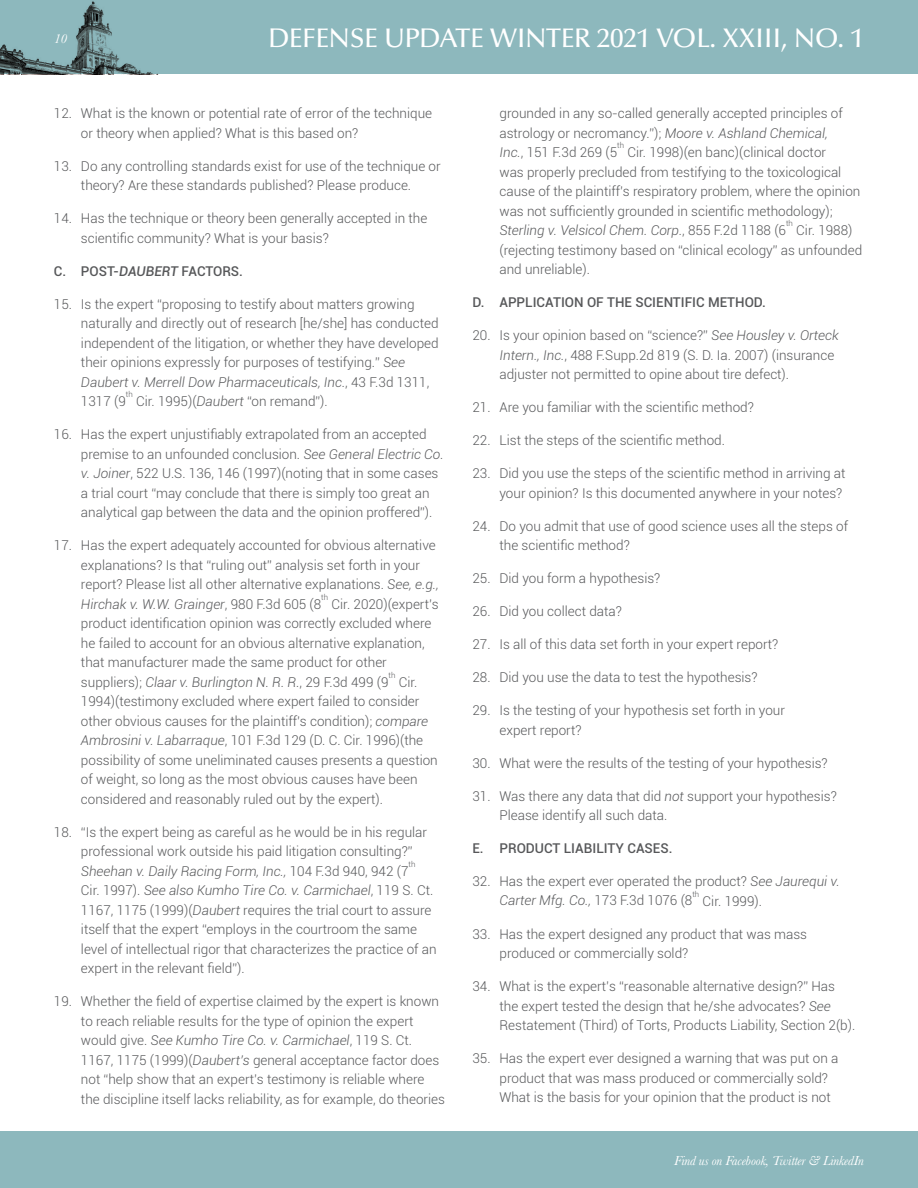
<style>
.page{position:relative;width:918px;height:1188px;background:#fff}
.page>*{position:absolute;margin:0;border:0;box-sizing:border-box;transform-origin:0 0}
.t1{font:500 27px "Optima";letter-spacing:-.01em;color:#fff}
.t2{font:300 13.5px/19.5px "Roboto";color:#57585a}
.t3{font:500 13.5px "Roboto";color:#57585a}
.t4{font:italic 13.5px "Baskerville";letter-spacing:-.01em;color:#fff}
.t5{font:300 7.8px "Roboto";color:#57585a}
.s1{font-style:italic}
</style>
<div class="page">
<div style="left:0;top:1131px;width:918px;height:57px;background:#8db8bd"></div>
<div style="left:0;top:0;width:918px;height:74px;background:#8db8bd"></div>
<img style="left:0;top:1px;width:158px;height:73px">
<p class="t4" style="left:54px;top:29px;width:15px">10</p>
<h1 class="t1" style="left:269px;top:22px;width:597px">DEFENSE UPDATE WINTER 2021 VOL. XXIII, NO. 1</h1>
<p class="t2" style="left:81px;top:103px;width:353px;text-indent:-27px">12. What is the known or potential rate of error of the technique or theory when applied? What is this based on?</p>
<p class="t2" style="left:54px;top:156px;width:388px;text-align:center">13. Do any controlling standards exist for use of the technique or theory? Are these standards published? Please produce.</p>
<p class="t2" style="left:81px;top:208px;width:348px;text-indent:-27px">14. Has the technique or theory been generally accepted in the scientific community? What is your basis?</p>
<p class="t3" style="left:54px;top:261px;width:191px">C. POST-<span class="s1">DAUBERT</span> FACTORS.</p>
<p class="t2" style="left:81px;top:294px;width:359px;text-indent:-27px">15. Is the expert “proposing to testify about matters growing naturally and directly out of research [he/she] has conducted independent of the litigation, or whether they have developed their opinions expressly for purposes of testifying.” <span class="s1">See Daubert v. Merrell Dow Pharmaceuticals, Inc.</span>, 43 F.3d 1311, 1317 (9</p>
<p class="t5" style="left:126px;top:389px;width:8px">th</p>
<p class="t2" style="left:136px;top:391px;width:193px">Cir. 1995)(<span class="s1">Daubert</span> “on remand”).</p>
<p class="t2" style="left:81px;top:424px;width:364px;text-indent:-27px">16. Has the expert unjustifiably extrapolated from an accepted premise to an unfounded conclusion. <span class="s1">See General Electric Co. v. Joiner</span>, 522 U.S. 136, 146 (1997)(noting that in some cases a trial court “may conclude that there is simply too great an analytical gap between the data and the opinion proffered”).</p>
<p class="t2" style="left:81px;top:535px;width:359px;text-indent:-27px">17. Has the expert adequately accounted for obvious alternative explanations? Is that “ruling out” analysis set forth in your report? Please list all other alternative explanations. <span class="s1">See, e.g., Hirchak v. W.W. Grainger</span>, 980 F.3d 605 (8</p>
<p class="t5" style="left:321px;top:591px;width:8px">th</p>
<p class="t2" style="left:81px;top:594px;width:359px;text-indent:251px">Cir. 2020)(expert’s product identification opinion was correctly excluded where he failed to account for an obvious alternative explanation, that manufacturer made the same product for other suppliers); <span class="s1">Claar v. Burlington N. R. R.</span>, 29 F.3d 499 (9</p>
<p class="t5" style="left:389px;top:669px;width:8px">th</p>
<p class="t2" style="left:81px;top:672px;width:358px;text-indent:318px">Cir.<br>1994)(testimony excluded where expert failed to consider other obvious causes for the plaintiff’s condition); <span class="s1">compare Ambrosini v. Labarraque</span>, 101 F.3d 129 (D. C. Cir. 1996)(the possibility of some uneliminated causes presents a question of weight, so long as the most obvious causes have been considered and reasonably ruled out by the expert).</p>
<p class="t2" style="left:81px;top:822px;width:348px;text-indent:-27px">18. “Is the expert being as careful as he would be in his regular professional work outside his paid litigation consulting?”<br><span class="s1">Sheehan v. Daily Racing Form, Inc.,</span> 104 F.3d 940, 942 (7</p>
<p class="t5" style="left:409px;top:858px;width:8px">th</p>
<p class="t2" style="left:81px;top:880px;width:357px">Cir. 1997). <span class="s1">See also Kumho Tire Co. v. Carmichael</span>, 119 S. Ct.<br>1167, 1175 (1999)(<span class="s1">Daubert</span> requires the trial court to assure itself that the expert “employs in the courtroom the same level of intellectual rigor that characterizes the practice of an expert in the relevant field”).</p>
<p class="t2" style="left:81px;top:991px;width:366px;text-indent:-27px">19. Whether the field of expertise claimed by the expert is known to reach reliable results for the type of opinion the expert would give. <span class="s1">See Kumho Tire Co. v. Carmichael</span>, 119 S. Ct.<br>1167, 1175 (1999)(<span class="s1">Daubert’s</span> general acceptance factor does not “help show that an expert’s testimony is reliable where the discipline itself lacks reliability, as for example, do theories</p>
<p class="t2" style="left:499px;top:103px;width:345px">grounded in any so-called generally accepted principles of astrology or necromancy.”); <span class="s1">Moore v. Ashland Chemical,<br>Inc.</span>, 151 F.3d 269 (5</p>
<p class="t5" style="left:617px;top:140px;width:8px">th</p>
<p class="t2" style="left:499px;top:142px;width:362px;text-indent:128px">Cir. 1998)(en banc)(clinical doctor<br>was properly precluded from testifying to the toxicological cause of the plaintiff’s respiratory problem, where the opinion was not sufficiently grounded in scientific methodology); <span class="s1">Sterling v. Velsicol Chem. Corp.</span>, 855 F.2d 1188 (6</p>
<p class="t5" style="left:786px;top:218px;width:8px">th</p>
<p class="t2" style="left:499px;top:220px;width:364px;text-indent:297px">Cir. 1988) (rejecting testimony based on “clinical ecology” as unfounded and unreliable).</p>
<p class="t3" style="left:472px;top:293px;width:295px">D. APPLICATION OF THE SCIENTIFIC METHOD.</p>
<p class="t2" style="left:499px;top:325px;width:341px;text-indent:-27px">20. Is your opinion based on “science?” <span class="s1">See Housley v. Orteck<br>Intern., Inc.</span>, 488 F.Supp.2d 819 (S. D. Ia. 2007) (insurance adjuster not permitted to opine about tire defect).</p>
<p class="t2" style="left:472px;top:397px;width:283px">21. Are you familiar with the scientific method?</p>
<p class="t2" style="left:472px;top:430px;width:254px">22. List the steps of the scientific method.</p>
<p class="t2" style="left:472px;top:463px;width:374px;text-align:right">23. Did you use the steps of the scientific method in arriving at your opinion? Is this documented anywhere in your notes?</p>
<p class="t2" style="left:499px;top:516px;width:350px;text-indent:-27px">24. Do you admit that use of good science uses all the steps of the scientific method?</p>
<p class="t2" style="left:472px;top:568px;width:189px">25. Did you form a hypothesis?</p>
<p class="t2" style="left:472px;top:601px;width:151px">26. Did you collect data?</p>
<p class="t2" style="left:472px;top:634px;width:307px">27. Is all of this data set forth in your expert report?</p>
<p class="t2" style="left:472px;top:667px;width:287px">28. Did you use the data to test the hypothesis?</p>
<p class="t2" style="left:499px;top:700px;width:287px;text-indent:-27px">29. Is the testing of your hypothesis set forth in your expert report?</p>
<p class="t2" style="left:472px;top:753px;width:357px">30. What were the results of the testing of your hypothesis?</p>
<p class="t2" style="left:499px;top:786px;width:339px;text-indent:-27px">31. Was there any data that did <span class="s1">not</span> support your hypothesis?<br>Please identify all such data.</p>
<p class="t3" style="left:472px;top:839px;width:201px">E. PRODUCT LIABILITY CASES.</p>
<p class="t2" style="left:499px;top:871px;width:342px;text-indent:-27px">32. Has the expert ever operated the product? <span class="s1">See Jaurequi v.<br>Carter Mfg. Co.,</span> 173 F.3d 1076 (8</p>
<p class="t5" style="left:692px;top:888px;width:8px">th</p>
<p class="t2" style="left:703px;top:891px;width:61px">Cir. 1999).</p>
<p class="t2" style="left:499px;top:924px;width:309px;text-indent:-27px">33. Has the expert designed any product that was mass produced or commercially sold?</p>
<p class="t2" style="left:499px;top:976px;width:357px;text-indent:-27px">34. What is the expert’s “reasonable alternative design?” Has the expert tested the design that he/she advocates? <span class="s1">See<br></span>Restatement (Third) of Torts, Products Liability, Section 2(b).</p>
<p class="t2" style="left:499px;top:1048px;width:340px;text-indent:-27px">35. Has the expert ever designed a warning that was put on a product that was mass produced or commercially sold?<br>What is the basis for your opinion that the product is not</p>
<p class="t4" style="left:674px;top:1151px;width:191px">Find us on Facebook, Twitter &amp; LinkedIn</p>
</div>
